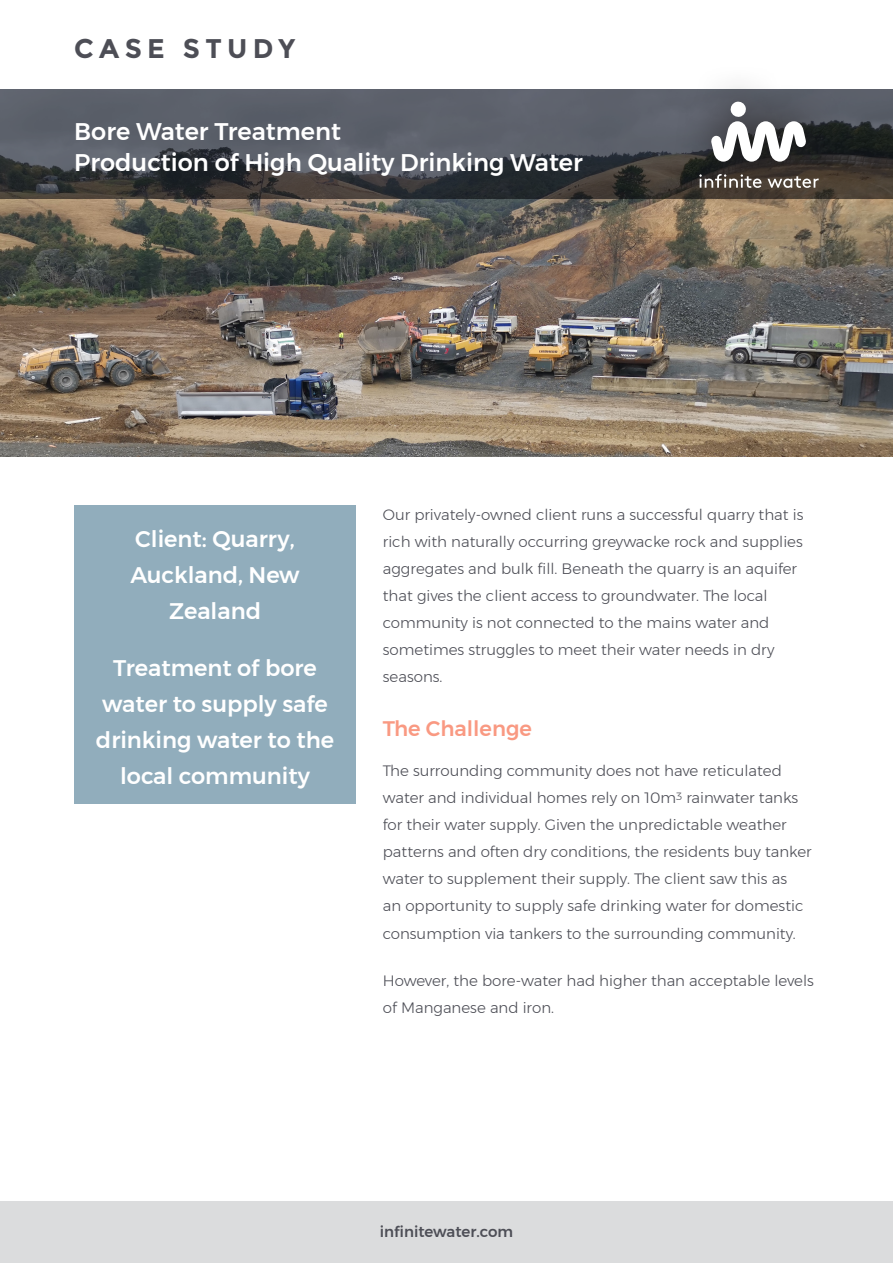
<style>
.page{position:relative;width:893px;height:1263px;background:#fff}
.page>*{position:absolute;margin:0;border:0;box-sizing:border-box;transform-origin:0 0}
.t1{font:700 27px "Montserrat";letter-spacing:.195em;color:#4d4e56}
.t2{font:500 24px "Montserrat";color:#fff}
.t3{font:500 22.5px/36px "Montserrat";color:#fff;text-align:center}
.Heading_3{font:500 21px "Montserrat";color:#f99982}
.t4{font:300 15px/27px "Montserrat";color:#4d4e56}
.t5{font:500 15px "Montserrat";color:#4d4e56}
</style>
<div class="page">
<div style="left:0;top:1202px;width:893px;height:61px;background:#dbdcdd"></div>
<img style="left:0;top:198px;width:893px;height:258px">
<div style="left:74px;top:505px;width:282px;height:299px;background:#91adbc"></div>
<svg style="left:0;top:89px;width:893px;height:109px;background:#4d5057"></svg>
<svg style="left:666px;top:86px;width:184px;height:138px;background:#605a53"></svg>
<svg style="left:711px;top:102px;width:95px;height:60px"></svg>
<svg style="left:699px;top:174px;width:120px;height:14px;background:#766e67"></svg>
<p class="t1" style="left:74px;top:33px;width:222px">CASE STUDY</p>
<p class="t2" style="left:74px;top:112px;width:268px">Bore Water Treatment</p>
<p class="t2" style="left:74px;top:144px;width:510px">Production of High Quality Drinking Water</p>
<p class="t3" style="left:130px;top:521px;width:171px">Client: Quarry,<br>Auckland, New<br>Zealand</p>
<p class="t3" style="left:96px;top:650px;width:240px">Treatment of bore water to supply safe drinking water to the local community</p>
<p class="t4" style="left:383px;top:501px;width:422px">Our privately-owned client runs a successful quarry that is rich with naturally occurring greywacke rock and supplies aggregates and bulk fill. Beneath the quarry is an aquifer that gives the client access to groundwater. The local community is not connected to the mains water and sometimes struggles to meet their water needs in dry seasons.</p>
<p class="Heading_3" style="left:383px;top:712px;width:151px">The Challenge</p>
<p class="t4" style="left:383px;top:757px;width:430px">The surrounding community does not have reticulated water and individual homes rely on 10m<sup>3</sup> rainwater tanks for their water supply. Given the unpredictable weather patterns and often dry conditions, the residents buy tanker water to supplement their supply. The client saw this as<br>an opportunity to supply safe drinking water for domestic consumption via tankers to the surrounding community.</p>
<p class="t4" style="left:383px;top:967px;width:433px">However, the bore-water had higher than acceptable levels of Manganese and iron.</p>
<p class="t5" style="left:380px;top:1220px;width:135px">infinitewater.com</p>
</div>
